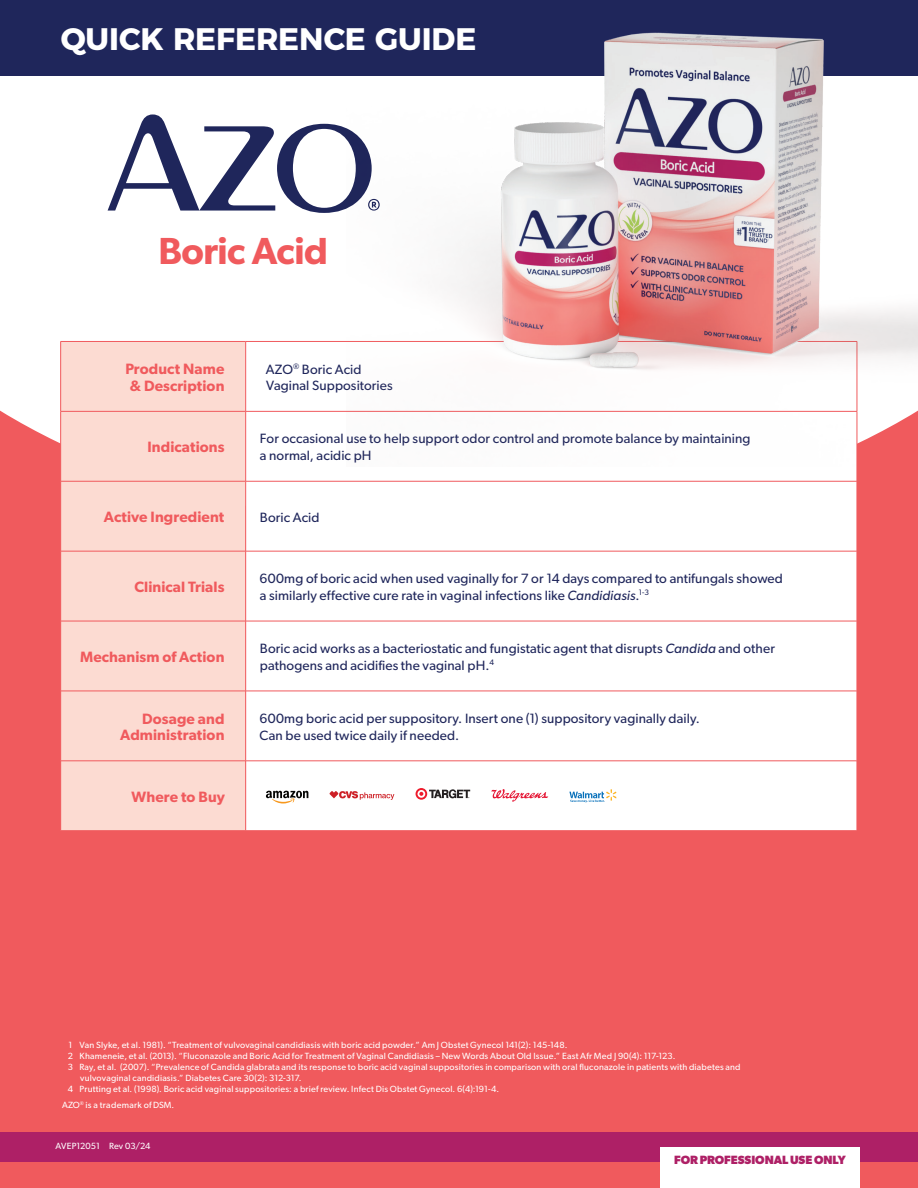
<style>
.page{position:relative;width:918px;height:1188px;background:#fff}
.page>*{position:absolute;margin:0;border:0;box-sizing:border-box;transform-origin:0 0}
.t1{font:600 37.8px "Gibson";letter-spacing:-.015em;color:#f05a5d}
.t2{font:700 31.05px "Montserrat";color:#fff}
.t3{font:600 15px/16.5px "Gibson";letter-spacing:.005em;color:#f05a5d}
.t4{font:13.5px/16.5px "Gibson";letter-spacing:.01em;color:#1f265b}
.t5{font:700 12px "Gibson";letter-spacing:-.005em;color:#ae2066}
.t6{font:9px "Gibson";letter-spacing:.02em;color:#fff}
.s1{font-style:italic}
</style>
<div class="page">
<div style="left:0;top:0;width:918px;height:76px;background:#1f265b"></div>
<div style="left:0;top:410px;width:918px;height:778px;background:#f05a5d"></div>
<div style="left:0;top:1132px;width:918px;height:30px;background:#ae2066"></div>
<div style="left:660px;top:1147px;width:199px;height:41px;background:#fff"></div>
<svg style="left:108px;top:114px;width:239px;height:99px"></svg>
<div style="left:61px;top:342px;width:184px;height:488px;background:#fcdbd2"></div>
<svg style="left:246px;top:342px;width:611px;height:488px"></svg>
<hr style="left:60px;top:341px;width:186px;height:1px;background:#f05a5d">
<hr style="left:60px;top:342px;width:1px;height:69px;background:#f05a5d">
<hr style="left:246px;top:341px;width:611px;height:1px;background:#f05a5d">
<hr style="left:245px;top:342px;width:1px;height:69px;background:#f05a5d">
<hr style="left:60px;top:411px;width:186px;height:1px;background:#f05a5d">
<hr style="left:60px;top:412px;width:1px;height:69px;background:#f05a5d">
<hr style="left:246px;top:411px;width:611px;height:1px;background:#f05a5d">
<hr style="left:245px;top:412px;width:1px;height:69px;background:#f05a5d">
<hr style="left:857px;top:412px;width:1px;height:69px;background:#f05a5d">
<hr style="left:60px;top:481px;width:186px;height:1px;background:#f05a5d">
<hr style="left:60px;top:481px;width:1px;height:70px;background:#f05a5d">
<hr style="left:246px;top:481px;width:611px;height:1px;background:#f05a5d">
<hr style="left:245px;top:481px;width:1px;height:70px;background:#f05a5d">
<hr style="left:857px;top:481px;width:1px;height:70px;background:#f05a5d">
<hr style="left:60px;top:551px;width:186px;height:1px;background:#f05a5d">
<hr style="left:60px;top:551px;width:1px;height:70px;background:#f05a5d">
<hr style="left:246px;top:551px;width:611px;height:1px;background:#f05a5d">
<hr style="left:245px;top:551px;width:1px;height:70px;background:#f05a5d">
<hr style="left:857px;top:551px;width:1px;height:70px;background:#f05a5d">
<hr style="left:60px;top:621px;width:186px;height:1px;background:#f05a5d">
<hr style="left:60px;top:621px;width:1px;height:70px;background:#f05a5d">
<hr style="left:246px;top:621px;width:611px;height:1px;background:#f05a5d">
<hr style="left:245px;top:621px;width:1px;height:70px;background:#f05a5d">
<hr style="left:857px;top:621px;width:1px;height:70px;background:#f05a5d">
<hr style="left:60px;top:691px;width:186px;height:1px;background:#f05a5d">
<hr style="left:60px;top:691px;width:1px;height:70px;background:#f05a5d">
<hr style="left:246px;top:691px;width:611px;height:1px;background:#f05a5d">
<hr style="left:245px;top:691px;width:1px;height:70px;background:#f05a5d">
<hr style="left:857px;top:691px;width:1px;height:70px;background:#f05a5d">
<hr style="left:60px;top:761px;width:186px;height:1px;background:#f05a5d">
<hr style="left:60px;top:761px;width:1px;height:70px;background:#f05a5d">
<hr style="left:246px;top:761px;width:611px;height:1px;background:#f05a5d">
<hr style="left:245px;top:761px;width:1px;height:70px;background:#f05a5d">
<hr style="left:857px;top:761px;width:1px;height:70px;background:#f05a5d">
<hr style="left:60px;top:830px;width:186px;height:1px;background:#f05a5d">
<hr style="left:246px;top:830px;width:611px;height:1px;background:#f05a5d">
<svg style="left:266px;top:791px;width:42px;height:13px"></svg>
<svg style="left:330px;top:791px;width:64px;height:9px"></svg>
<svg style="left:416px;top:788px;width:54px;height:12px"></svg>
<svg style="left:491px;top:788px;width:57px;height:14px"></svg>
<svg style="left:569px;top:789px;width:48px;height:14px"></svg>
<img style="left:347px;top:32px;width:571px;height:434px">
<h2 class="t2" style="left:61px;top:13px;width:417px">QUICK REFERENCE GUIDE</h2>
<h1 class="t1" style="left:158px;top:228px;width:171px">Boric Acid</h1>
<h3 class="t3" style="left:125px;top:360px;width:101px">Product Name &amp; Description</h3>
<h3 class="t4" style="left:266px;top:360px;width:128px">AZO<sup>®</sup> Boric Acid<br>Vaginal Suppositories</h3>
<h3 class="t3" style="left:148px;top:439px;width:78px">Indications</h3>
<h3 class="t4" style="left:260px;top:430px;width:492px">For occasional use to help support odor control and promote balance by maintaining a normal, acidic pH</h3>
<h3 class="t3" style="left:104px;top:508px;width:122px">Active Ingredient</h3>
<h3 class="t4" style="left:260px;top:508px;width:61px">Boric Acid</h3>
<h3 class="t3" style="left:134px;top:578px;width:92px">Clinical Trials</h3>
<h3 class="t4" style="left:260px;top:570px;width:525px">600mg of boric acid when used vaginally for 7 or 14 days compared to antifungals showed a similarly effective cure rate in vaginal infections like <span class="s1">Candidiasis</span>.<sup>1-3</sup></h3>
<h3 class="t3" style="left:80px;top:648px;width:146px">Mechanism of Action</h3>
<h3 class="t4" style="left:260px;top:640px;width:517px">Boric acid works as a bacteriostatic and fungistatic agent that disrupts <span class="s1">Candida</span> and other pathogens and acidifies the vaginal pH.<sup>4</sup></h3>
<h3 class="t3" style="left:120px;top:710px;width:106px;text-align:right">Dosage and<br>Administration</h3>
<h3 class="t4" style="left:259px;top:710px;width:442px">600mg boric acid per suppository. Insert one (1) suppository vaginally daily.<br>Can be used twice daily if needed.</h3>
<h3 class="t3" style="left:132px;top:788px;width:95px">Where to Buy</h3>
<p class="t6" style="left:69px;top:1040px;width:500px">1 Van Slyke, et al. 1981). “Treatment of vulvovaginal candidiasis with boric acid powder.” Am J Obstet Gynecol 141(2): 145-148.</p>
<p class="t6" style="left:68px;top:1051px;width:609px">2 Khameneie, et al. (2013). “Fluconazole and Boric Acid for Treatment of Vaginal Candidiasis – New Words About Old Issue.” East Afr Med J 90(4): 117-123.</p>
<p class="t6" style="left:68px;top:1061px;width:674px">3 Ray, et al. (2007). “Prevalence of Candida glabrata and its response to boric acid vaginal suppositories in comparison with oral fluconazole in patients with diabetes and</p>
<p class="t6" style="left:80px;top:1072px;width:223px">vulvovaginal candidiasis.” Diabetes Care 30(2): 312-317.</p>
<p class="t6" style="left:68px;top:1083px;width:433px">4 Prutting et al. (1998). Boric acid vaginal suppositories: a brief review. Infect Dis Obstet Gynecol. 6(4):191-4.</p>
<p class="t6" style="left:62px;top:1100px;width:114px">AZO<sup>®</sup> is a trademark of DSM.</p>
<p class="t6" style="left:56px;top:1140px;width:96px">AVEP12051 Rev 03/24</p>
<h3 class="t5" style="left:674px;top:1152px;width:173px">FOR PROFESSIONAL USE ONLY</h3>
</div>
